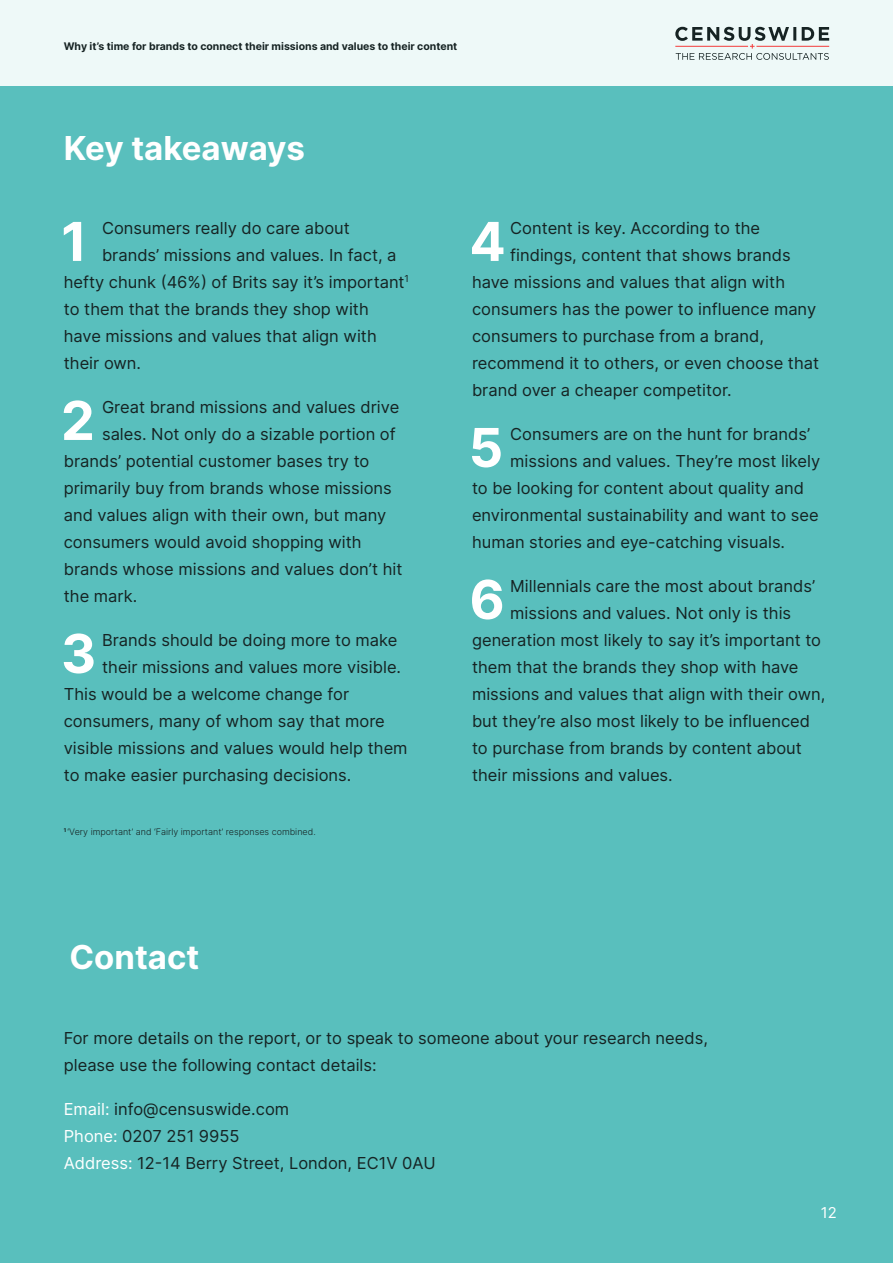
<style>
.page{position:relative;width:893px;height:1263px;background:#59bfbd}
.page>*{position:absolute;margin:0;border:0;box-sizing:border-box;transform-origin:0 0}
.t1{font:700 53.7px "Inter";color:#fff}
.t2{font:700 33px "Inter";color:#fff}
.t3{font:16.5px/27px "Inter";color:#162323}
.t4{font:15px "Inter";color:#fff}
.t5{font:700 10.5px "Inter";color:#162323}
.t6{font:300 9px "Inter";color:#162323}
.s1{color:#fff}
</style>
<div class="page">
<div style="left:0;top:0;width:893px;height:85px;background:#eef9f8"></div>
<svg style="left:675px;top:27px;width:154px;height:33px"></svg>
<p class="t5" style="left:64px;top:38px;width:395px">Why it’s time for brands to connect their missions and values to their content</p>
<p class="t2" style="left:64px;top:123px;width:243px">Key takeaways</p>
<p class="t1" style="left:61px;top:201px;width:28px">1</p>
<p class="t3" style="left:102px;top:214px;width:249px">Consumers really do care about</p>
<p class="t3" style="left:102px;top:241px;width:296px">brands’ missions and values. In fact, a</p>
<p class="t3" style="left:64px;top:268px;width:347px">hefty chunk (46%) of Brits say it’s important<sup>1</sup></p>
<p class="t3" style="left:64px;top:295px;width:307px">to them that the brands they shop with</p>
<p class="t3" style="left:64px;top:322px;width:315px">have missions and values that align with</p>
<p class="t3" style="left:64px;top:349px;width:79px">their own.</p>
<p class="t1" style="left:61px;top:380px;width:35px">2</p>
<p class="t3" style="left:102px;top:393px;width:299px">Great brand missions and values drive</p>
<p class="t3" style="left:102px;top:420px;width:295px">sales. Not only do a sizable portion of</p>
<p class="t3" style="left:64px;top:447px;width:307px">brands’ potential customer bases try to</p>
<p class="t3" style="left:64px;top:474px;width:330px">primarily buy from brands whose missions</p>
<p class="t3" style="left:64px;top:501px;width:324px">and values align with their own, but many</p>
<p class="t3" style="left:64px;top:528px;width:299px">consumers would avoid shopping with</p>
<p class="t3" style="left:64px;top:555px;width:340px">brands whose missions and values don’t hit</p>
<p class="t3" style="left:64px;top:582px;width:75px">the mark.</p>
<p class="t1" style="left:61px;top:613px;width:37px">3</p>
<p class="t3" style="left:102px;top:626px;width:297px">Brands should be doing more to make</p>
<p class="t3" style="left:102px;top:653px;width:301px">their missions and values more visible.</p>
<p class="t3" style="left:64px;top:680px;width:287px">This would be a welcome change for</p>
<p class="t3" style="left:64px;top:707px;width:323px">consumers, many of whom say that more</p>
<p class="t3" style="left:64px;top:734px;width:345px">visible missions and values would help them</p>
<p class="t3" style="left:64px;top:761px;width:289px">to make easier purchasing decisions.</p>
<p class="t6" style="left:64px;top:826px;width:253px"><sup>1</sup> ‘Very important’ and ‘Fairly important’ responses combined.</p>
<p class="t2" style="left:69px;top:932px;width:131px">Contact</p>
<p class="t1" style="left:469px;top:201px;width:38px">4</p>
<p class="t3" style="left:510px;top:214px;width:251px">Content is key. According to the</p>
<p class="t3" style="left:510px;top:241px;width:282px">findings, content that shows brands</p>
<p class="t3" style="left:472px;top:268px;width:315px">have missions and values that align with</p>
<p class="t3" style="left:472px;top:295px;width:346px">consumers has the power to influence many</p>
<p class="t3" style="left:472px;top:322px;width:294px">consumers to purchase from a brand,</p>
<p class="t3" style="left:472px;top:349px;width:349px">recommend it to others, or even choose that</p>
<p class="t3" style="left:472px;top:376px;width:261px">brand over a cheaper competitor.</p>
<p class="t1" style="left:469px;top:407px;width:36px">5</p>
<p class="t3" style="left:510px;top:420px;width:301px">Consumers are on the hunt for brands’</p>
<p class="t3" style="left:510px;top:447px;width:311px">missions and values. They’re most likely</p>
<p class="t3" style="left:472px;top:474px;width:333px">to be looking for content about quality and</p>
<p class="t3" style="left:472px;top:501px;width:348px">environmental sustainability and want to see</p>
<p class="t3" style="left:472px;top:528px;width:315px">human stories and eye-catching visuals.</p>
<p class="t1" style="left:469px;top:559px;width:37px">6</p>
<p class="t3" style="left:510px;top:572px;width:306px">Millennials care the most about brands’</p>
<p class="t3" style="left:510px;top:599px;width:282px">missions and values. Not only is this</p>
<p class="t3" style="left:472px;top:626px;width:351px">generation most likely to say it’s important to</p>
<p class="t3" style="left:472px;top:653px;width:328px">them that the brands they shop with have</p>
<p class="t3" style="left:472px;top:680px;width:355px">missions and values that align with their own,</p>
<p class="t3" style="left:472px;top:707px;width:340px">but they’re also most likely to be influenced</p>
<p class="t3" style="left:472px;top:734px;width:331px">to purchase from brands by content about</p>
<p class="t3" style="left:472px;top:761px;width:202px">their missions and values.</p>
<p class="t3" style="left:64px;top:1024px;width:646px">For more details on the report, or to speak to someone about your research needs, please use the following contact details:</p>
<p class="t3" style="left:64px;top:1095px;width:374px"><span class="s1">Email:</span> info@censuswide.com<br><span class="s1">Phone:</span> 0207 251 9955<br><span class="s1">Address:</span> 12-14 Berry Street, London, EC1V 0AU</p>
<p class="t4" style="left:821px;top:1202px;width:18px">12</p>
</div>
